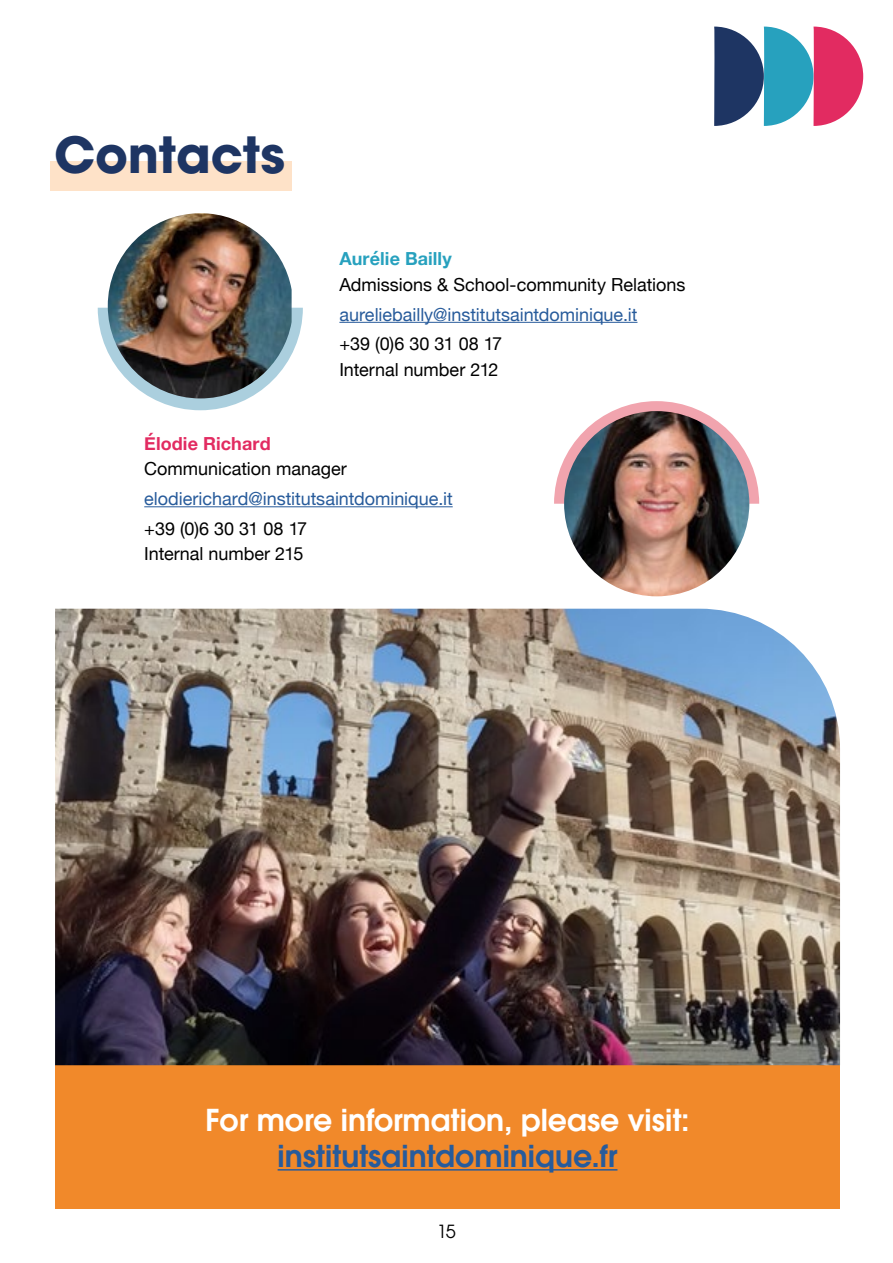
<style>
.page{position:relative;width:893px;height:1263px;background:#fff}
.page>*{position:absolute;margin:0;border:0;box-sizing:border-box;transform-origin:0 0}
.t1{font:700 49.5px "Avant Garde LT";letter-spacing:-.005em;color:#1e3563}
.t2{font:600 30px "Avant Garde LT";color:#fff}
.t3{font:600 30px "Avant Garde LT";color:#275b9b}
.t4{font:18px/25.5px "Helvetica Neue";color:#000}
.t5{font:18px "Helvetica Neue";color:#275b9b}
.t6{font:700 18px "Helvetica Neue";letter-spacing:.005em;color:#27a1be}
.t7{font:700 18px "Helvetica Neue";letter-spacing:.005em;color:#e22b61}
.t8{font:18px "Avant Garde LT";color:#000}
</style>
<div class="page">
<svg style="left:714px;top:27px;width:149px;height:99px"></svg>
<div style="left:55px;top:1065px;width:785px;height:144px;background:#f1892a"></div>
<hr style="left:278px;top:1169px;width:339px;height:1px;background:#275b9b">
<hr style="left:339px;top:322px;width:298px;height:1px;background:#275b9b">
<hr style="left:144px;top:506px;width:309px;height:1px;background:#275b9b">
<div style="left:50px;top:161px;width:241px;height:30px;background:#fee2c8"></div>
<svg style="left:98px;top:308px;width:205px;height:102px"></svg>
<img style="left:108px;top:213px;width:184px;height:185px">
<svg style="left:554px;top:401px;width:205px;height:103px"></svg>
<img style="left:564px;top:411px;width:185px;height:185px;border-radius:93px">
<img style="left:55px;top:609px;width:785px;height:456px">
<h1 class="t1" style="left:54px;top:123px;width:233px">Contacts</h1>
<p class="t6" style="left:339px;top:245px;width:114px">Aurélie Bailly</p>
<p class="t4" style="left:339px;top:273px;width:348px">Admissions &amp; School-community Relations</p>
<p class="t5" style="left:339px;top:301px;width:300px">aureliebailly@institutsaintdominique.it</p>
<p class="t4" style="left:339px;top:332px;width:164px">+39 (0)6 30 31 08 17<br>Internal number 212</p>
<p class="t7" style="left:144px;top:429px;width:128px">Élodie Richard</p>
<p class="t4" style="left:144px;top:457px;width:204px">Communication manager</p>
<p class="t5" style="left:144px;top:486px;width:310px">elodierichard@institutsaintdominique.it</p>
<p class="t4" style="left:144px;top:517px;width:164px">+39 (0)6 30 31 08 17<br>Internal number 215</p>
<h2 class="t2" style="left:206px;top:1100px;width:485px">For more information, please visit:</h2>
<h2 class="t3" style="left:278px;top:1136px;width:341px">institutsaintdominique.fr</h2>
<p class="t8" style="left:437px;top:1221px;width:20px">15</p>
</div>
